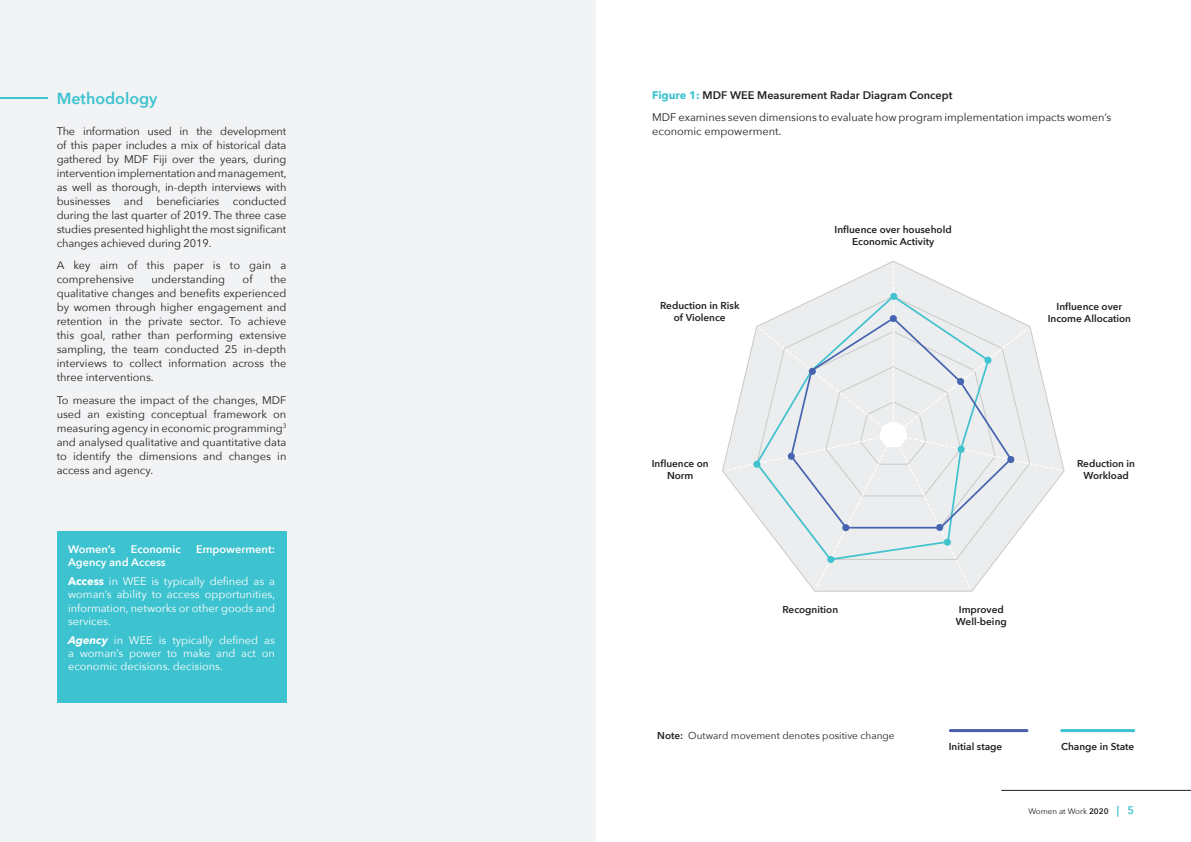
<style>
.page{position:relative;width:1191px;height:842px;background:#fff}
.page>*{position:absolute;margin:0;border:0;box-sizing:border-box;transform-origin:0 0}
.t1{font:600 16px "Avenir Next";color:#3dc2cf}
.t2{font:11px/14px "Avenir Next";color:#231f20;text-align:justify}
.t3{font:11px/13.2px "Avenir Next";color:#fff;text-align:justify}
.t4{font:600 11px "Avenir Next";color:#fff}
.t5{font:600 10px/12px "Avenir Next";color:#231f20;text-align:center}
.t6{font:10px "Avenir Next";color:#231f20}
.t7{font:8px "Avenir Next";color:#231f20}
.s1{font-weight:600}
.s2{font-weight:700}
.s3{font-weight:700;font-style:italic}
.s4{font-weight:700;color:#3dc2cf}
.s5{font-weight:600;font-size:11px;color:#3dc2cf}
</style>
<div class="page">
<hr style="left:1001px;top:790px;width:190px;height:1px;background:#231f20">
<div style="left:0;top:0;width:595px;height:842px;background:#f2f3f5"></div>
<div style="left:57px;top:531px;width:229px;height:171px;background:#3dc2cf"></div>
<hr style="left:0;top:97px;width:48px;height:2px;background:#3dc2cf">
<svg style="left:724px;top:263px;width:338px;height:327px"></svg>
<hr style="left:950px;top:729px;width:77px;height:3px;background:#4a5da9">
<hr style="left:1061px;top:729px;width:72px;height:3px;background:#3dc2cf">
<h1 class="t1" style="left:57px;top:92px;width:102px">Methodology</h1>
<p class="t2" style="left:57px;top:125px;width:231px">The information used in the development of this paper includes a mix of historical data gathered by MDF Fiji over the years, during intervention implementation and management, as well as thorough, in-depth interviews with businesses and beneficiaries conducted during the last quarter of 2019. The three case studies presented highlight the most significant changes achieved during 2019.</p>
<p class="t2" style="left:57px;top:260px;width:231px">A key aim of this paper is to gain a comprehensive</p>
<p class="t2" style="left:151px;top:274px;width:75px">understanding</p>
<p class="t2" style="left:243px;top:274px;width:11px">of</p>
<p class="t2" style="left:57px;top:274px;width:231px;text-indent:213px">the qualitative changes and benefits experienced by women through higher engagement and retention in the private sector. To achieve this goal, rather than performing extensive sampling, the team conducted 25 in-depth interviews to collect information across the three interventions.</p>
<p class="t2" style="left:57px;top:394px;width:231px">To measure the impact of the changes, MDF used an existing conceptual framework on measuring agency in economic programming<sup>3 </sup>and analysed qualitative and quantitative data to identify the dimensions and changes in access and agency.</p>
<p class="t4" style="left:68px;top:545px;width:49px">Women’s</p>
<p class="t4" style="left:131px;top:545px;width:52px">Economic</p>
<p class="t4" style="left:196px;top:545px;width:80px">Empowerment:</p>
<p class="t3" style="left:68px;top:553px;width:208px;line-height:18.9px"><span class="s1">Agency and Access<br></span><span class="s2">Access</span> in WEE is typically defined as a</p>
<p class="t3" style="left:68px;top:589px;width:209px">woman’s ability to access opportunities, information, networks or other goods and services.</p>
<p class="t3" style="left:68px;top:633px;width:208px"><span class="s3">Agency</span> in WEE is typically defined as a woman’s power to make and act on economic decisions. decisions.</p>
<p class="t2" style="left:652px;top:85px;width:460px;line-height:22.5px"><span class="s4">Figure 1:</span> <span class="s1">MDF WEE Measurement Radar Diagram Concept<br></span>MDF examines seven dimensions to evaluate how program implementation impacts women’s</p>
<p class="t2" style="left:652px;top:125px;width:131px">economic empowerment.</p>
<p class="t5" style="left:660px;top:301px;width:81px">Reduction in Risk of Violence</p>
<p class="t5" style="left:834px;top:224px;width:119px">Influence over household<br>Economic Activity</p>
<p class="t5" style="left:1047px;top:300px;width:85px">Influence over<br>Income Allocation</p>
<p class="t5" style="left:652px;top:458px;width:58px">Influence on<br>Norm</p>
<p class="t5" style="left:782px;top:604px;width:57px">Recognition</p>
<p class="t5" style="left:956px;top:604px;width:52px">Improved<br>Well-being</p>
<p class="t5" style="left:1077px;top:459px;width:59px">Reduction in<br>Workload</p>
<p class="t6" style="left:657px;top:731px;width:239px"><span class="s1">Note:</span> Outward movement denotes positive change</p>
<p class="t5" style="left:948px;top:741px;width:55px">Initial stage</p>
<p class="t5" style="left:1061px;top:742px;width:75px">Change in State</p>
<p class="t7" style="left:1028px;top:808px;width:107px">Women at Work <span class="s1">2020</span> <span class="s5">| 5</span></p>
</div>
